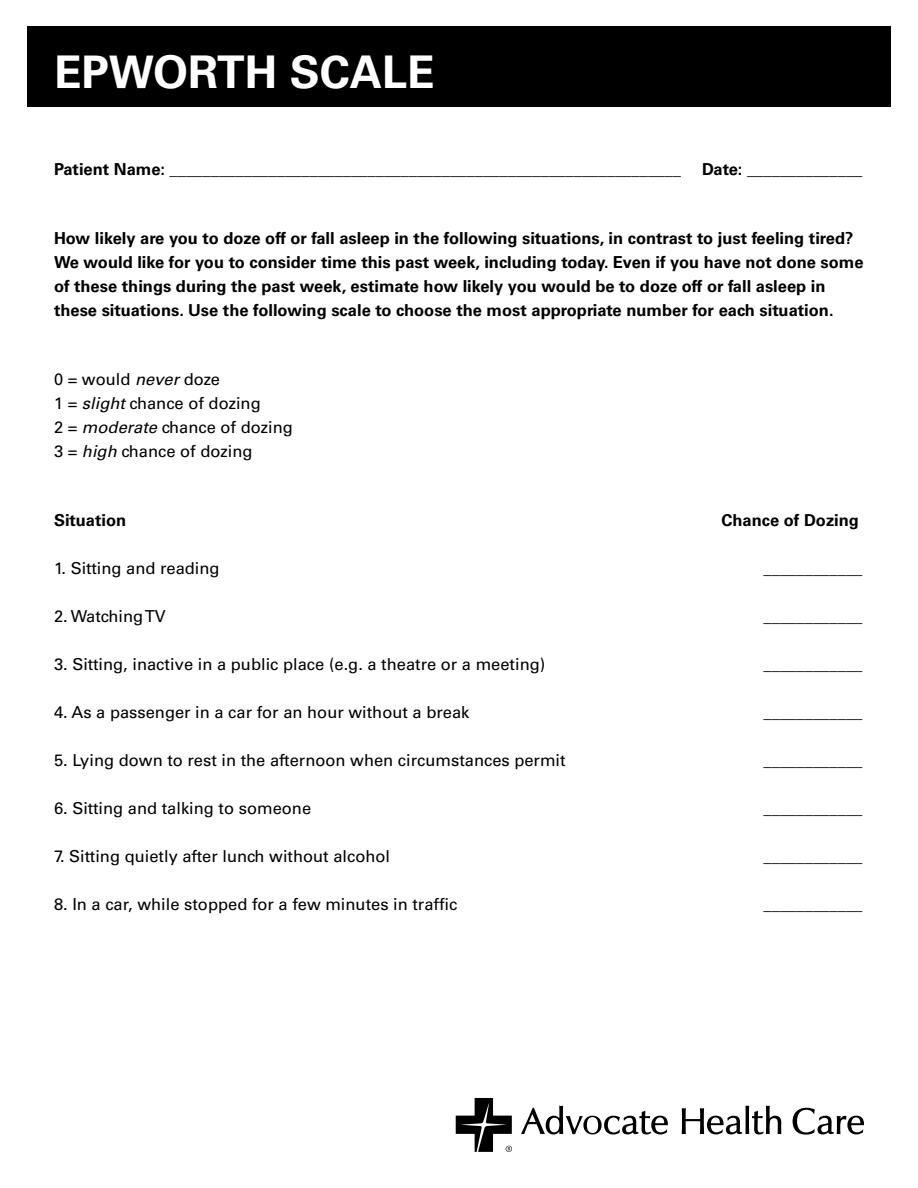
<style>
.page{position:relative;width:918px;height:1188px;background:#fff}
.page>*{position:absolute;margin:0;border:0;box-sizing:border-box;transform-origin:0 0}
.t1{font:700 45px "Univers";color:#fff}
.t2{font:16.5px/24px "Univers";color:#000}
.t3{font:700 16.5px/24px "Univers";color:#000}
.s1{font-style:italic}
</style>
<div class="page">
<div style="left:27px;top:26px;width:864px;height:81px;background:#000"></div>
<svg style="left:521px;top:1106px;width:147px;height:28px"></svg>
<svg style="left:682px;top:1106px;width:99px;height:28px"></svg>
<svg style="left:793px;top:1108px;width:71px;height:27px"></svg>
<svg style="left:456px;top:1098px;width:56px;height:54px"></svg>
<h1 class="t1" style="left:54px;top:46px;width:377px">Epworth Scale</h1>
<p class="t3" style="left:54px;top:157px;width:628px">Patient Name: ______________________________________________________________</p>
<p class="t3" style="left:702px;top:157px;width:162px">Date: ______________</p>
<p class="t3" style="left:54px;top:226px;width:811px">How likely are you to doze off or fall asleep in the following situations, in contrast to just feeling tired?<br>We would like for you to consider time this past week, including today. Even if you have not done some of these things during the past week, estimate how likely you would be to doze off or fall asleep in these situations. Use the following scale to choose the most appropriate number for each situation.</p>
<p class="t2" style="left:54px;top:367px;width:240px">0 = would <span class="s1">never</span> doze<br>1 = <span class="s1">slight</span> chance of dozing<br>2 = <span class="s1">moderate</span> chance of dozing<br>3 = <span class="s1">high</span> chance of dozing</p>
<p class="t3" style="left:54px;top:508px;width:74px">Situation</p>
<p class="t3" style="left:722px;top:508px;width:139px">Chance of Dozing</p>
<p class="t2" style="left:54px;top:556px;width:167px">1. Sitting and reading</p>
<p class="t2" style="left:764px;top:556px;width:100px">____________</p>
<p class="t2" style="left:54px;top:604px;width:113px">2. Watching TV</p>
<p class="t2" style="left:764px;top:604px;width:100px">____________</p>
<p class="t2" style="left:54px;top:652px;width:493px">3. Sitting, inactive in a public place (e.g. a theatre or a meeting)</p>
<p class="t2" style="left:764px;top:652px;width:100px">____________</p>
<p class="t2" style="left:54px;top:700px;width:417px">4. As a passenger in a car for an hour without a break</p>
<p class="t2" style="left:764px;top:700px;width:100px">____________</p>
<p class="t2" style="left:54px;top:748px;width:513px">5. Lying down to rest in the afternoon when circumstances permit</p>
<p class="t2" style="left:764px;top:748px;width:100px">____________</p>
<p class="t2" style="left:54px;top:796px;width:259px">6. Sitting and talking to someone</p>
<p class="t2" style="left:764px;top:796px;width:100px">____________</p>
<p class="t2" style="left:54px;top:844px;width:338px">7. Sitting quietly after lunch without alcohol</p>
<p class="t2" style="left:764px;top:844px;width:100px">____________</p>
<p class="t2" style="left:54px;top:892px;width:405px">8. In a car, while stopped for a few minutes in traffic</p>
<p class="t2" style="left:764px;top:892px;width:100px">____________</p>
</div>
